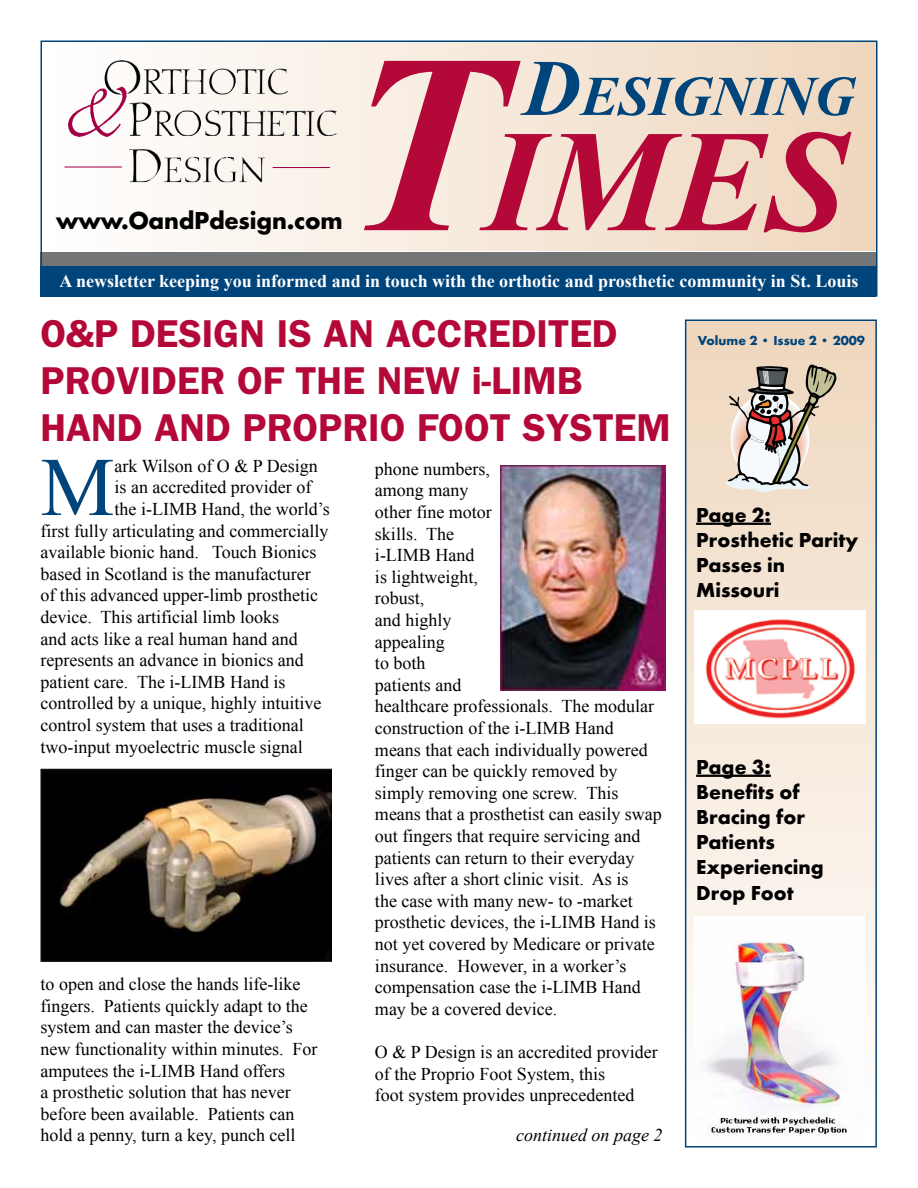
<style>
.page{position:relative;width:918px;height:1188px;background:#fff}
.page>*{position:absolute;margin:0;border:0;box-sizing:border-box;transform-origin:0 0}
.t1{font:italic 700 145.2px "Times New Roman";color:#b30838}
.t2{font:83.25px "Times New Roman";color:#00447c}
.t3{font:italic 700 55.95px "Times New Roman";color:#00447c}
.t4{font:600 39px/46.8px "Franklin Gothic";color:#b30838}
.t5{font:700 22.5px "Futura";color:#000}
.t6{font:700 21px/25.2px "Futura T";color:#000}
.t7{font:18px/21.6px "Times New Roman";color:#000}
.t8{font:700 18px "Times New Roman";color:#fff}
.t9{font:italic 18px "Times New Roman";color:#000}
.t10{font:700 13.5px "Futura T";color:#00447c}
.s1{font-size:255.75px}
.s2{font-size:79.95px}
</style>
<div class="page">
<div style="left:41px;top:41px;width:836px;height:209px;background:linear-gradient(to right,#fbfbfb,#f0d8bf)"></div>
<div style="left:686px;top:320px;width:190px;height:827px;background:linear-gradient(to bottom,#efd7be,#fff)"></div>
<div style="left:685px;top:320px;width:192px;height:828px;border:2px solid #00447c"></div>
<img style="left:49px;top:51px;width:105px;height:103px">
<hr style="left:273px;top:167px;width:57px;height:1px;background:#a30046">
<hr style="left:64px;top:166px;width:58px;height:2px;background:#a30046">
<img style="left:99px;top:60px;width:238px;height:76px">
<div style="left:40px;top:266px;width:836px;height:31px;background:#00447c"></div>
<div style="left:40px;top:252px;width:836px;height:14px;background:#737577"></div>
<div style="left:40px;top:40px;width:838px;height:257px;border:2px solid #00447c"></div>
<hr style="left:696px;top:523px;width:75px;height:2px;background:#000">
<hr style="left:696px;top:775px;width:75px;height:2px;background:#000">
<img style="left:40px;top:768px;width:292px;height:194px">
<img style="left:695px;top:917px;width:169px;height:226px">
<img style="left:501px;top:465px;width:165px;height:225px">
<img style="left:695px;top:611px;width:170px;height:112px">
<svg style="left:726px;top:364px;width:110px;height:128px;background:#c0b2a6"></svg>
<p class="t5" style="left:56px;top:206px;width:288px">www.OandPdesign.com</p>
<h1 class="t1" style="left:344px;top:98px;width:505px"><span class="s1">T</span>IMES</h1>
<h3 class="t3" style="left:523px;top:64px;width:333px"><span class="s2">D</span>ESIGNING</h3>
<p class="t8" style="left:60px;top:270px;width:800px">A newsletter keeping you informed and in touch with the orthotic and prosthetic community in St. Louis</p>
<h3 class="t4" style="left:40px;top:311px;width:632px">O&amp;P DESIGN IS AN ACCREDITED<br>PROVIDER OF THE NEW i-LIMB<br>HAND AND PROPRIO FOOT SYSTEM</h3>
<h2 class="t2" style="left:40px;top:439px;width:76px">M</h2>
<p class="t7" style="left:115px;top:455px;width:205px">ark Wilson of O &amp; P Design</p>
<p class="t10" style="left:698px;top:333px;width:169px">Volume 2 • Issue 2 • 2009</p>
<p class="t7" style="left:375px;top:458px;width:288px">phone numbers,<br>among many<br>other fine motor<br>skills. The<br>i-LIMB Hand<br>is lightweight,<br>robust,<br>and highly<br>appealing<br>to both<br>patients and<br>healthcare professionals. The modular construction of the i-LIMB Hand means that each individually powered finger can be quickly removed by simply removing one screw. This means that a prosthetist can easily swap out fingers that require servicing and patients can return to their everyday lives after a short clinic visit. As is<br>the case with many new- to -market prosthetic devices, the i-LIMB Hand is not yet covered by Medicare or private insurance. However, in a worker’s compensation case the i-LIMB Hand may be a covered device.</p>
<p class="t7" style="left:375px;top:1041px;width:284px">O &amp; P Design is an accredited provider of the Proprio Foot System, this<br>foot system provides unprecedented</p>
<p class="t7" style="left:115px;top:476px;width:198px">is an accredited provider of</p>
<p class="t7" style="left:115px;top:498px;width:217px">the i-LIMB Hand, the world’s</p>
<p class="t7" style="left:41px;top:520px;width:289px">first fully articulating and commercially</p>
<p class="t7" style="left:41px;top:541px;width:277px">available bionic hand. Touch Bionics</p>
<p class="t7" style="left:41px;top:563px;width:272px">based in Scotland is the manufacturer</p>
<p class="t7" style="left:41px;top:584px;width:279px">of this advanced upper-limb prosthetic</p>
<p class="t7" style="left:41px;top:606px;width:240px">device. This artificial limb looks</p>
<p class="t7" style="left:41px;top:628px;width:259px">and acts like a real human hand and</p>
<p class="t7" style="left:41px;top:649px;width:265px">represents an advance in bionics and</p>
<p class="t7" style="left:41px;top:671px;width:247px">patient care. The i-LIMB Hand is</p>
<p class="t7" style="left:41px;top:692px;width:282px">controlled by a unique, highly intuitive</p>
<p class="t7" style="left:41px;top:714px;width:265px">control system that uses a traditional</p>
<p class="t7" style="left:41px;top:736px;width:264px">two-input myoelectric muscle signal</p>
<p class="t6" style="left:696px;top:502px;width:164px">Page 2:<br>Prosthetic Parity<br>Passes in<br>Missouri</p>
<p class="t6" style="left:696px;top:754px;width:129px">Page 3:<br>Benefits of<br>Bracing for<br>Patients<br>Experiencing<br>Drop Foot</p>
<p class="t7" style="left:41px;top:973px;width:279px">to open and close the hands life-like fingers. Patients quickly adapt to the system and can master the device’s new functionality within minutes. For amputees the i-LIMB Hand offers<br>a prosthetic solution that has never before been available. Patients can hold a penny, turn a key, punch cell</p>
<p class="t9" style="left:516px;top:1124px;width:148px">continued on page 2</p>
</div>
